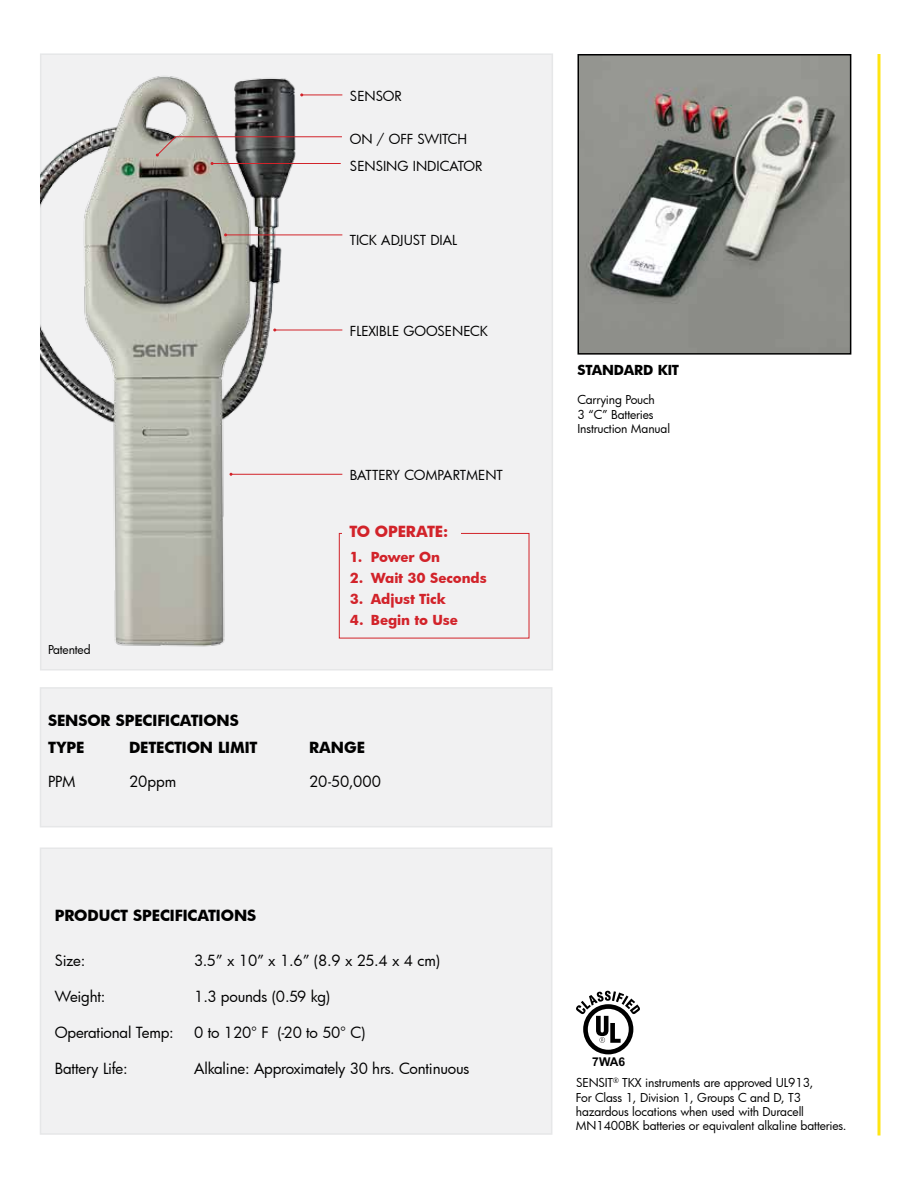
<style>
.page{position:relative;width:918px;height:1188px;background:#fff}
.page>*{position:absolute;margin:0;border:0;box-sizing:border-box;transform-origin:0 0}
.t1{font:15px "Futura";letter-spacing:-.015em;color:#000}
.t2{font:700 15px/27px "Futura";letter-spacing:-.01em;color:#000}
.t3{font:700 15px "Futura";letter-spacing:-.01em;color:#d2232a}
.t4{font:13.5px/27px "Futura";color:#000}
.t5{font:700 13.5px "Futura";letter-spacing:-.01em;color:#d2232a}
.t6{font:700 13.5px "Futura";letter-spacing:-.015em;color:#000}
.t7{font:700 12.15px "Arial";color:#000}
.t8{font:12px/14.4px "Futura";letter-spacing:-.01em;color:#000}
.s1{font-size:12px;color:#f1f1f2}
</style>
<div class="page">
<div style="left:40px;top:53px;width:513px;height:617px;background:#f1f1f2;border:2px solid #e6e7e8"></div>
<img style="left:40px;top:55px;width:336px;height:610px">
<hr style="left:878px;top:54px;width:2px;height:1082px;background:#ffe512">
<div style="left:40px;top:848px;width:512px;height:286px;background:#f1f1f2"></div>
<div style="left:40px;top:848px;width:512px;height:287px;border:2px solid #e6e7e8"></div>
<div style="left:40px;top:688px;width:512px;height:139px;background:#f1f1f2"></div>
<div style="left:40px;top:687px;width:512px;height:140px;border:2px solid #e6e7e8"></div>
<img style="left:581px;top:57px;width:267px;height:295px">
<div style="left:578px;top:54px;width:273px;height:301px;border:2px solid #000"></div>
<hr style="left:226px;top:235px;width:116px;height:1px;background:#d2232a">
<hr style="left:275px;top:330px;width:67px;height:1px;background:#d2232a">
<hr style="left:231px;top:474px;width:111px;height:1px;background:#d2232a">
<div style="left:339px;top:533px;width:190px;height:105px;border:1px solid #d2232a"></div>
<div style="left:343px;top:519px;width:118px;height:26px;background:#f1f1f2"></div>
<svg style="left:576px;top:991px;width:64px;height:63px"></svg>
<hr style="left:176px;top:136px;width:166px;height:1px;background:#d2232a">
<svg style="left:156px;top:136px;width:21px;height:21px"></svg>
<hr style="left:302px;top:95px;width:40px;height:1px;background:#d2232a">
<hr style="left:212px;top:163px;width:129px;height:1px;background:#d2232a">
<p class="t4" style="left:350px;top:82px;width:53px">SENSOR</p>
<p class="t4" style="left:350px;top:126px;width:134px">ON / OFF SWITCH<br>SENSING INDICATOR</p>
<p class="t4" style="left:350px;top:226px;width:109px">TICK ADJUST DIAL</p>
<p class="t4" style="left:350px;top:318px;width:140px">FLEXIBLE GOOSENECK</p>
<p class="t4" style="left:350px;top:462px;width:155px">BATTERY COMPARTMENT</p>
<p class="t3" style="left:349px;top:521px;width:100px">TO OPERATE:</p>
<p class="t8" style="left:48px;top:643px;width:44px">Patented</p>
<p class="t5" style="left:350px;top:548px;width:92px">1. Power On</p>
<p class="t5" style="left:350px;top:569px;width:138px">2. Wait 30 Seconds</p>
<p class="t5" style="left:350px;top:590px;width:98px">3. Adjust Tick</p>
<p class="t5" style="left:350px;top:611px;width:109px">4. Begin to Use</p>
<p class="t2" style="left:48px;top:706px;width:193px">SENSOR SPECIFICATIONS<br>TYPE</p>
<p class="t2" style="left:129px;top:733px;width:130px">DETECTION LIMIT</p>
<p class="t2" style="left:309px;top:733px;width:57px">RANGE</p>
<p class="t1" style="left:48px;top:771px;width:29px">PPM</p>
<p class="t1" style="left:129px;top:771px;width:49px">20ppm</p>
<p class="t1" style="left:309px;top:771px;width:103px">20-50,000<span class="s1">ration</span></p>
<p class="t2" style="left:55px;top:901px;width:203px">PRODUCT SPECIFICATIONS</p>
<p class="t1" style="left:55px;top:950px;width:32px">Size:</p>
<p class="t1" style="left:194px;top:950px;width:247px">3.5” x 10” x 1.6” (8.9 x 25.4 x 4 cm)</p>
<p class="t1" style="left:55px;top:986px;width:52px">Weight:</p>
<p class="t1" style="left:194px;top:986px;width:137px">1.3 pounds (0.59 kg)</p>
<p class="t1" style="left:55px;top:1022px;width:121px">Operational Temp:</p>
<p class="t1" style="left:194px;top:1022px;width:173px">0 to 120° F (-20 to 50° C)</p>
<p class="t1" style="left:55px;top:1058px;width:75px">Battery Life:</p>
<p class="t1" style="left:194px;top:1058px;width:277px">Alkaline: Approximately 30 hrs. Continuous</p>
<p class="t6" style="left:578px;top:361px;width:103px">STANDARD KIT</p>
<p class="t8" style="left:578px;top:392px;width:94px">Carrying Pouch<br>3 “C” Batteries<br>Instruction Manual</p>
<p class="t7" style="left:592px;top:1054px;width:34px">7WA6</p>
<p class="t8" style="left:576px;top:1075px;width:272px">SENSIT<sup>®</sup> TKX instruments are approved UL913,<br>For Class 1, Division 1, Groups C and D, T3 hazardous locations when used with Duracell MN1400BK batteries or equivalent alkaline batteries.</p>
</div>
